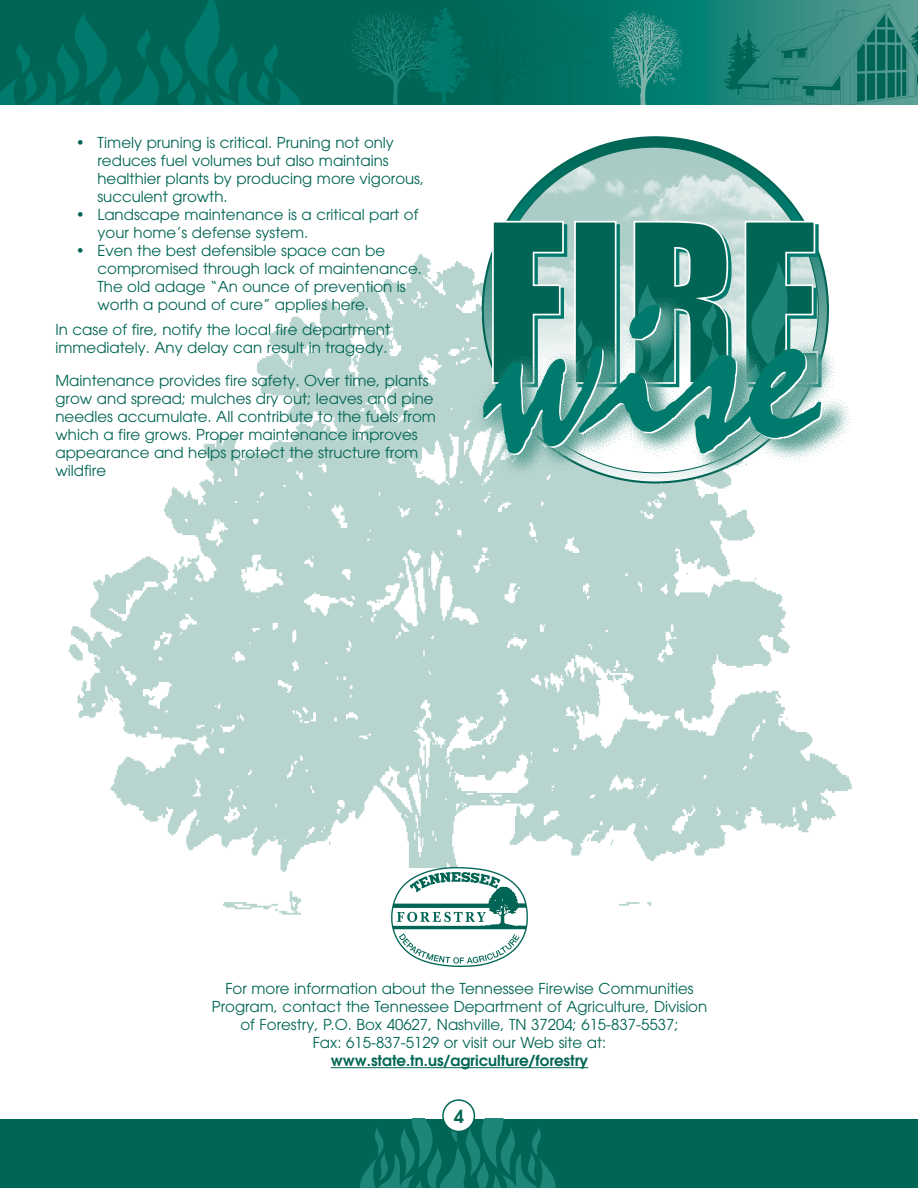
<style>
.page{position:relative;width:918px;height:1188px;background:#fff}
.page>*{position:absolute;margin:0;border:0;box-sizing:border-box;transform-origin:0 0}
.t1{font:600 18px "Avant Garde";color:#006554}
.t2{font:15px/18px "Avant Garde";color:#006554}
.t3{font:600 15px "Avant Garde";color:#006554}
</style>
<div class="page">
<img style="left:68px;top:254px;width:784px;height:661px">
<div style="left:0;top:1119px;width:918px;height:69px;background:#006554"></div>
<img style="left:361px;top:1119px;width:194px;height:69px">
<svg style="left:442px;top:1099px;width:33px;height:33px"></svg>
<svg style="left:446px;top:0;width:472px;height:104px;background:#0b7f72"></svg>
<img style="left:724px;top:5px;width:194px;height:99px">
<div style="left:0;top:0;width:446px;height:104px;background:#006554"></div>
<img style="left:0;top:0;width:301px;height:104px">
<img style="left:610px;top:11px;width:72px;height:93px">
<div style="left:535px;top:4px;width:70px;height:100px;background:#007162"></div>
<img style="left:434px;top:7px;width:36px;height:97px">
<img style="left:351px;top:12px;width:83px;height:92px">
<div style="left:451px;top:9px;width:95px;height:95px;background:#006959"></div>
<div style="left:301px;top:868px;width:317px;height:99px;background:#fff"></div>
<img style="left:392px;top:868px;width:135px;height:99px">
<svg style="left:482px;top:136px;width:347px;height:348px"></svg>
<svg style="left:492px;top:147px;width:327px;height:77px"></svg>
<svg style="left:492px;top:221px;width:326px;height:70px;background:#3a897c"></svg>
<img style="left:472px;top:291px;width:380px;height:188px">
<svg style="left:483px;top:305px;width:338px;height:149px;background:#54a095"></svg>
<hr style="left:331px;top:1067px;width:188px;height:1px;background:#006554">
<hr style="left:519px;top:1067px;width:35px;height:1px;background:#006554">
<hr style="left:554px;top:1067px;width:34px;height:1px;background:#006554">
<p class="t2" style="left:97px;top:134px;width:328px;text-indent:-22px">• Timely pruning is critical. Pruning not only reduces fuel volumes but also maintains healthier plants by producing more vigorous, succulent growth.</p>
<p class="t2" style="left:97px;top:206px;width:322px;text-indent:-22px">• Landscape maintenance is a critical part of your home’s defense system.</p>
<p class="t2" style="left:97px;top:242px;width:326px;text-indent:-22px">• Even the best defensible space can be compromised through lack of maintenance.<br>The old adage “An ounce of prevention is worth a pound of cure” applies here.</p>
<p class="t2" style="left:56px;top:322px;width:336px">In case of fire, notify the local fire department immediately. Any delay can result in tragedy.</p>
<p class="t2" style="left:56px;top:373px;width:382px">Maintenance provides fire safety. Over time, plants grow and spread; mulches dry out; leaves and pine needles accumulate. All contribute to the fuels from which a fire grows. Proper maintenance improves appearance and helps protect the structure from wildfire</p>
<p class="t2" style="left:212px;top:981px;width:497px;text-align:center">For more information about the Tennessee Firewise Communities Program, contact the Tennessee Department of Agriculture, Division of Forestry, P.O. Box 40627, Nashville, TN 37204; 615-837-5537;<br>Fax: 615-837-5129 or visit our Web site at:</p>
<p class="t3" style="left:331px;top:1055px;width:259px">www.state.tn.us/agriculture/forestry</p>
<p class="t1" style="left:454px;top:1110px;width:12px">4</p>
</div>
